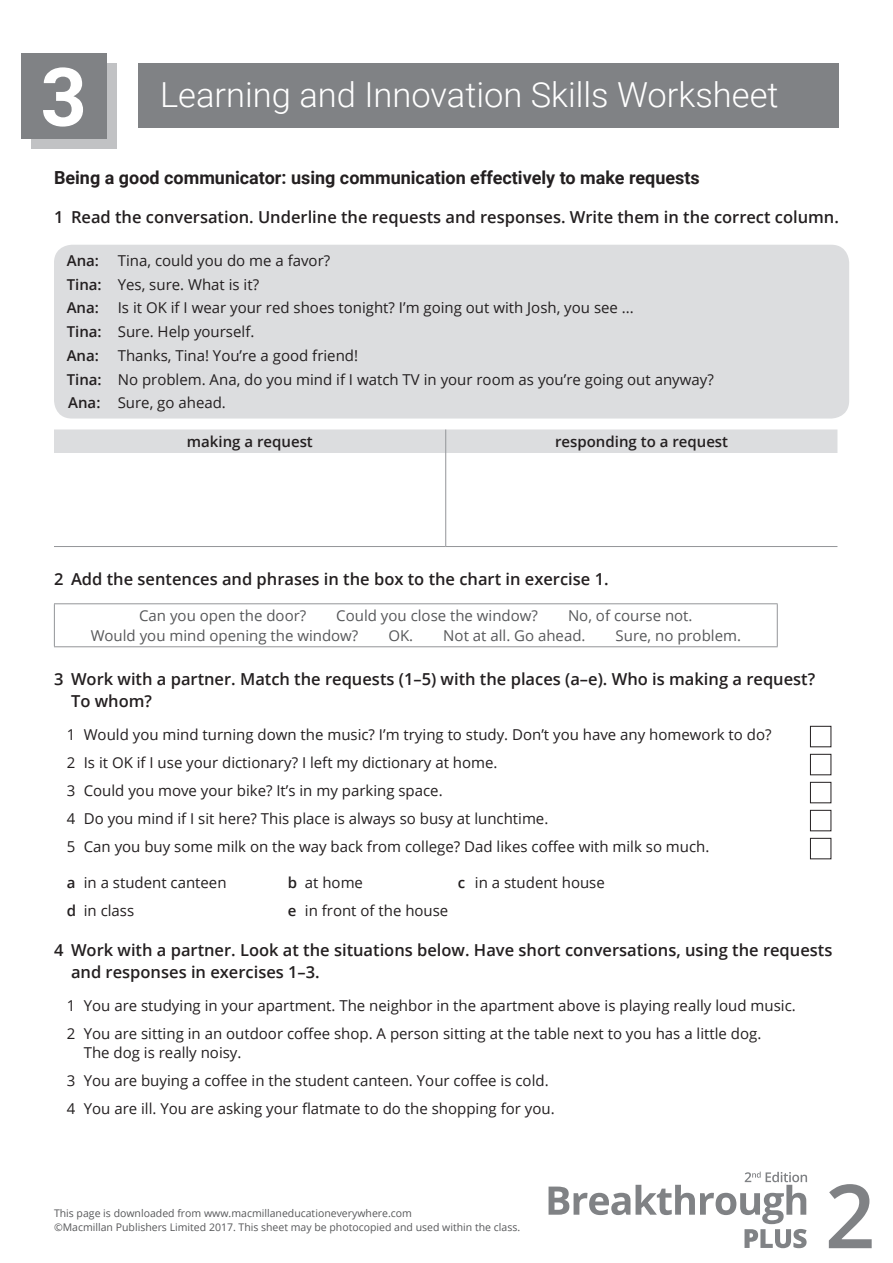
<style>
.page{position:relative;width:893px;height:1263px;background:#fff}
.page>*{position:absolute;margin:0;border:0;box-sizing:border-box;transform-origin:0 0}
.t1{font:600 88.5px "Open Sans";color:#808285}
.t2{font:700 81px "Roboto";color:#fff}
.t3{font:300 34.5px "Roboto";color:#fff}
.t4{font:700 18px "Roboto";color:#231f20}
.t5{font:600 16.5px/22.5px "Open Sans";color:#231f20}
.t6{font:15px/28px "Open Sans";color:#231f20}
.t7{font:15px "Open Sans";color:#57585a}
.t8{font:600 15px "Open Sans";color:#231f20}
.t9{font:10.5px/13.5px "Open Sans";color:#57585a}
.s1{font-weight:600}
</style>
<div class="page">
<div style="left:32px;top:64px;width:85px;height:85px;background:#c1c2c4"></div>
<div style="left:21px;top:53px;width:85px;height:85px;background:#808285"></div>
<svg style="left:549px;top:1171px;width:258px;height:77px"></svg>
<div style="left:139px;top:64px;width:700px;height:64px;background:#808285"></div>
<div style="left:54px;top:429px;width:783px;height:24px;background:#dcdddf"></div>
<hr style="left:445px;top:453px;width:1px;height:93px;background:#939598">
<hr style="left:54px;top:546px;width:392px;height:1px;background:#939598">
<hr style="left:446px;top:546px;width:391px;height:1px;background:#939598">
<hr style="left:54px;top:603px;width:724px;height:1px;background:#939598">
<hr style="left:54px;top:604px;width:1px;height:42px;background:#939598">
<hr style="left:777px;top:604px;width:1px;height:42px;background:#939598">
<hr style="left:54px;top:646px;width:724px;height:1px;background:#939598">
<div style="left:810px;top:726px;width:21px;height:21px;border:1px solid #231f20"></div>
<div style="left:810px;top:754px;width:21px;height:21px;border:1px solid #231f20"></div>
<div style="left:810px;top:782px;width:21px;height:21px;border:1px solid #231f20"></div>
<div style="left:810px;top:810px;width:21px;height:21px;border:1px solid #231f20"></div>
<div style="left:810px;top:838px;width:21px;height:21px;border:1px solid #231f20"></div>
<div style="left:54px;top:245px;width:795px;height:174px;background:#dcdddf;border-radius:18px"></div>
<h2 class="t2" style="left:41px;top:40px;width:48px">3</h2>
<h3 class="t3" style="left:160px;top:70px;width:620px">Learning and Innovation Skills Worksheet</h3>
<p class="t4" style="left:54px;top:165px;width:647px">Being a good communicator: using communication effectively to make requests</p>
<p class="t5" style="left:54px;top:206px;width:786px">1 Read the conversation. Underline the requests and responses. Write them in the correct column.</p>
<p class="t6" style="left:67px;top:248px;width:265px;line-height:23.7px;text-indent:51px">Tina, could you do me a favor?<br><span class="s1">Tina:</span> Yes, sure. What is it?<br><span class="s1">Ana:</span></p>
<p class="t8" style="left:67px;top:250px;width:34px">Ana:</p>
<p class="t6" style="left:67px;top:296px;width:569px;line-height:23.7px;text-indent:51px">Is it OK if I wear your red shoes tonight? I’m going out with Josh, you see ...<br><span class="s1">Tina:</span> Sure. Help yourself.<br><span class="s1">Ana:</span></p>
<p class="t6" style="left:67px;top:343px;width:649px;line-height:23.7px;text-indent:51px">Thanks, Tina! You’re a good friend!<br><span class="s1">Tina:</span> No problem. Ana, do you mind if I watch TV in your room as you’re going out anyway?<br><span class="s1">Ana:</span> Sure, go ahead.</p>
<p class="t8" style="left:187px;top:431px;width:127px">making a request</p>
<p class="t8" style="left:555px;top:431px;width:175px">responding to a request</p>
<p class="t5" style="left:54px;top:567px;width:556px">2 Add the sentences and phrases in the box to the chart in exercise 1.</p>
<p class="t7" style="left:139px;top:605px;width:169px">Can you open the door?</p>
<p class="t7" style="left:336px;top:605px;width:203px">Could you close the window?</p>
<p class="t7" style="left:568px;top:605px;width:126px">No, of course not.</p>
<p class="t7" style="left:91px;top:625px;width:269px">Would you mind opening the window?</p>
<p class="t7" style="left:388px;top:625px;width:26px">OK.</p>
<p class="t7" style="left:443px;top:625px;width:144px">Not at all. Go ahead.</p>
<p class="t7" style="left:616px;top:625px;width:127px">Sure, no problem.</p>
<p class="t5" style="left:71px;top:667px;width:746px;text-indent:-17px">3 Work with a partner. Match the requests (1–5) with the places (a–e). Who is making a request?<br>To whom?</p>
<p class="t6" style="left:67px;top:720px;width:706px">1 Would you mind turning down the music? I’m trying to study. Don’t you have any homework to do?<br>2 Is it OK if I use your dictionary? I left my dictionary at home.<br>3 Could you move your bike? It’s in my parking space.<br>4 Do you mind if I sit here? This place is always so busy at lunchtime.<br>5 Can you buy some milk on the way back from college? Dad likes coffee with milk so much.</p>
<p class="t6" style="left:67px;top:868px;width:161px"><span class="s1">a</span> in a student canteen</p>
<p class="t6" style="left:288px;top:868px;width:77px"><span class="s1">b</span> at home</p>
<p class="t6" style="left:458px;top:868px;width:148px"><span class="s1">c</span> in a student house</p>
<p class="t6" style="left:67px;top:896px;width:69px"><span class="s1">d</span> in class</p>
<p class="t6" style="left:288px;top:896px;width:162px"><span class="s1">e</span> in front of the house</p>
<p class="t5" style="left:71px;top:938px;width:763px;text-indent:-17px">4 Work with a partner. Look at the situations below. Have short conversations, using the requests and responses in exercises 1–3.</p>
<p class="t6" style="left:67px;top:991px;width:730px">1 You are studying in your apartment. The neighbor in the apartment above is playing really loud music.<br>2 You are sitting in an outdoor coffee shop. A person sitting at the table next to you has a little dog.</p>
<p class="t6" style="left:67px;top:1038px;width:489px;text-indent:17px">The dog is really noisy.<br>3 You are buying a coffee in the student canteen. Your coffee is cold.<br>4 You are ill. You are asking your flatmate to do the shopping for you.</p>
<p class="t9" style="left:54px;top:1206px;width:468px">This page is downloaded from www.macmillaneducationeverywhere.com<br>©Macmillan Publishers Limited 2017. This sheet may be photocopied and used within the class.</p>
<h1 class="t1" style="left:825px;top:1155px;width:52px">2</h1>
</div>
